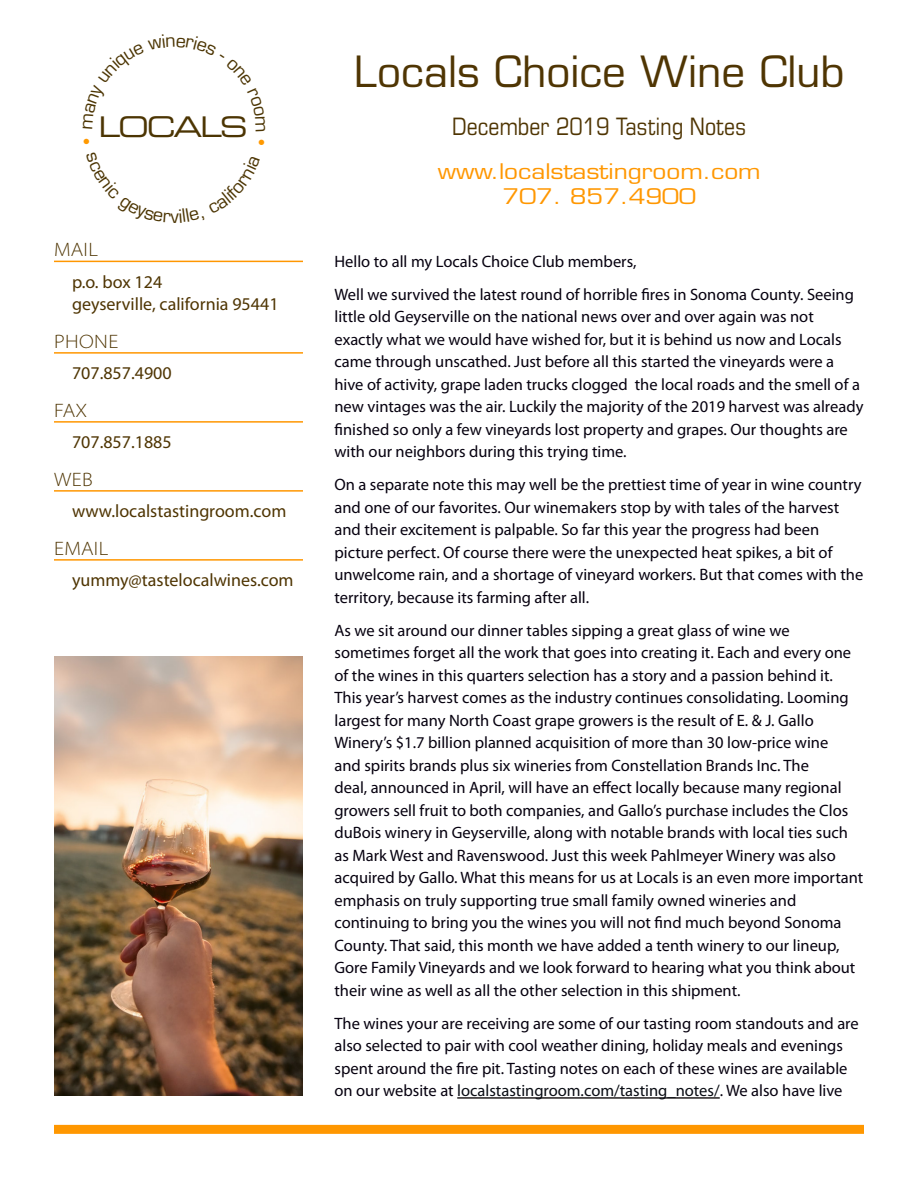
<style>
.page{position:relative;width:918px;height:1188px;background:#fff}
.page>*{position:absolute;margin:0;border:0;box-sizing:border-box;transform-origin:0 0}
.Top_Heading{font:42px "Eurostile";color:#4f3503}
.t1{font:28.5px "Eurostile Extended Two";letter-spacing:-.075em;color:#4c3503}
.Top_Sub-heading{font:condensed 24px "Eurostile";color:#4f3503}
.Top_Sub-heading-2{font:21px "Eurostile";color:#ff9700;scale:1.16 1}
.Top_Contact{font:21px "Eurostile";color:#ff9700;scale:1.16 1}
.Contact_Info_-_Caps{font:300 semi-expanded 19.5px "Myriad Pro";letter-spacing:.02em;color:#4f3503}
.Contact_Info_-_First{font:18px "Myriad Pro";color:#4f3503}
.Contact_Info_-_Next{font:18px "Myriad Pro";color:#4f3503}
.Paragraph_Welcome{font:16.5px/22.5px "Myriad Pro";color:#06000f}
.s1{color:#0a0d14}
</style>
<div class="page">
<div style="left:54px;top:1125px;width:810px;height:9px;background:#ff9700"></div>
<hr style="left:457px;top:1097px;width:263px;height:2px;background:#231f20">
<hr style="left:54px;top:261px;width:249px;height:1px;background:#ff9700">
<hr style="left:54px;top:352px;width:249px;height:2px;background:#ff9700">
<hr style="left:54px;top:421px;width:249px;height:2px;background:#ff9700">
<hr style="left:54px;top:490px;width:249px;height:2px;background:#ff9700">
<hr style="left:54px;top:559px;width:249px;height:2px;background:#ff9700">
<img style="left:54px;top:657px;width:249px;height:438px">
<p class="t1" style="left:98px;top:107px;width:151px">LOCALS</p>
<p class="Contact_Info_-_Caps" style="left:54px;top:239px;width:45px">MAIL</p>
<p class="Contact_Info_-_First" style="left:72px;top:270px;width:92px">p.o. box 124</p>
<p class="Contact_Info_-_Next" style="left:72px;top:293px;width:208px">geyserville, california 95441</p>
<p class="Contact_Info_-_Caps" style="left:54px;top:330px;width:66px">PHONE</p>
<p class="Contact_Info_-_First" style="left:72px;top:362px;width:101px">707.857.4900</p>
<p class="Contact_Info_-_Caps" style="left:54px;top:399px;width:34px">FAX</p>
<p class="Contact_Info_-_First" style="left:72px;top:431px;width:101px">707.857.1885</p>
<p class="Contact_Info_-_Caps" style="left:54px;top:468px;width:40px">WEB</p>
<p class="Contact_Info_-_First" style="left:72px;top:500px;width:216px">www.localstastingroom.com</p>
<p class="Contact_Info_-_Caps" style="left:54px;top:537px;width:56px">EMAIL</p>
<p class="Contact_Info_-_First" style="left:72px;top:569px;width:223px">yummy@tastelocalwines.com</p>
<p class="Top_Heading" style="left:354px;top:47px;width:492px">Locals Choice Wine Club</p>
<p class="Top_Sub-heading" style="left:452px;top:112px;width:296px">December 2019 Tasting Notes</p>
<p class="Top_Sub-heading-2" style="left:438px;top:158px;width:280px">www.localstastingroom.com</p>
<p class="Top_Contact" style="left:503px;top:183px;width:168px">707. 857.4900</p>
<p class="Paragraph_Welcome" style="left:334px;top:250px;width:303px">Hello to all my Locals Choice Club members,</p>
<p class="Paragraph_Welcome" style="left:334px;top:283px;width:531px">Well we survived the latest round of horrible fires in Sonoma County. Seeing little old Geyserville on the national news over and over again was not exactly what we would have wished for, but it is behind us now and Locals came through unscathed. Just before all this started the vineyards were a hive of activity, grape laden trucks clogged the local roads and the smell of a new vintages was the air. Luckily the majority of the 2019 harvest was already finished so only a few vineyards lost property and grapes. Our thoughts are with our neighbors during this trying time.</p>
<p class="Paragraph_Welcome" style="left:334px;top:473px;width:530px">On a separate note this may well be the prettiest time of year in wine country and one of our favorites. Our winemakers stop by with tales of the harvest and their excitement is palpable. So far this year the progress had been picture perfect. Of course there were the unexpected heat spikes, a bit of unwelcome rain, and a shortage of vineyard workers. But that comes with the territory, because its farming after all.</p>
<p class="Paragraph_Welcome" style="left:334px;top:619px;width:530px">As we sit around our dinner tables sipping a great glass of wine we sometimes forget all the work that goes into creating it. Each and every one of the wines in this quarters selection has a story and a passion behind it.<br>This year’s harvest comes as the industry continues consolidating. Looming largest for many North Coast grape growers is the result of E. &amp; J. Gallo Winery’s $1.7 billion planned acquisition of more than 30 low-price wine<br>and spirits brands plus six wineries from Constellation Brands Inc. The<br>deal, announced in April, will have an effect locally because many regional growers sell fruit to both companies, and Gallo’s purchase includes the Clos duBois winery in Geyserville, along with notable brands with local ties such as Mark West and Ravenswood. Just this week Pahlmeyer Winery was also acquired by Gallo. What this means for us at Locals is an even more important emphasis on truly supporting true small family owned wineries and continuing to bring you the wines you will not find much beyond Sonoma County. That said, this month we have added a tenth winery to our lineup, Gore Family Vineyards and we look forward to hearing what you think about their wine as well as all the other selection in this shipment.</p>
<p class="Paragraph_Welcome" style="left:334px;top:1012px;width:526px">The wines your are receiving are some of our tasting room standouts and are also selected to pair with cool weather dining, holiday meals and evenings spent around the fire pit. Tasting notes on each of these wines are available on our website at <span class="s1">localstastingroom.com/tasting_notes/</span>. We also have live</p>
</div>
